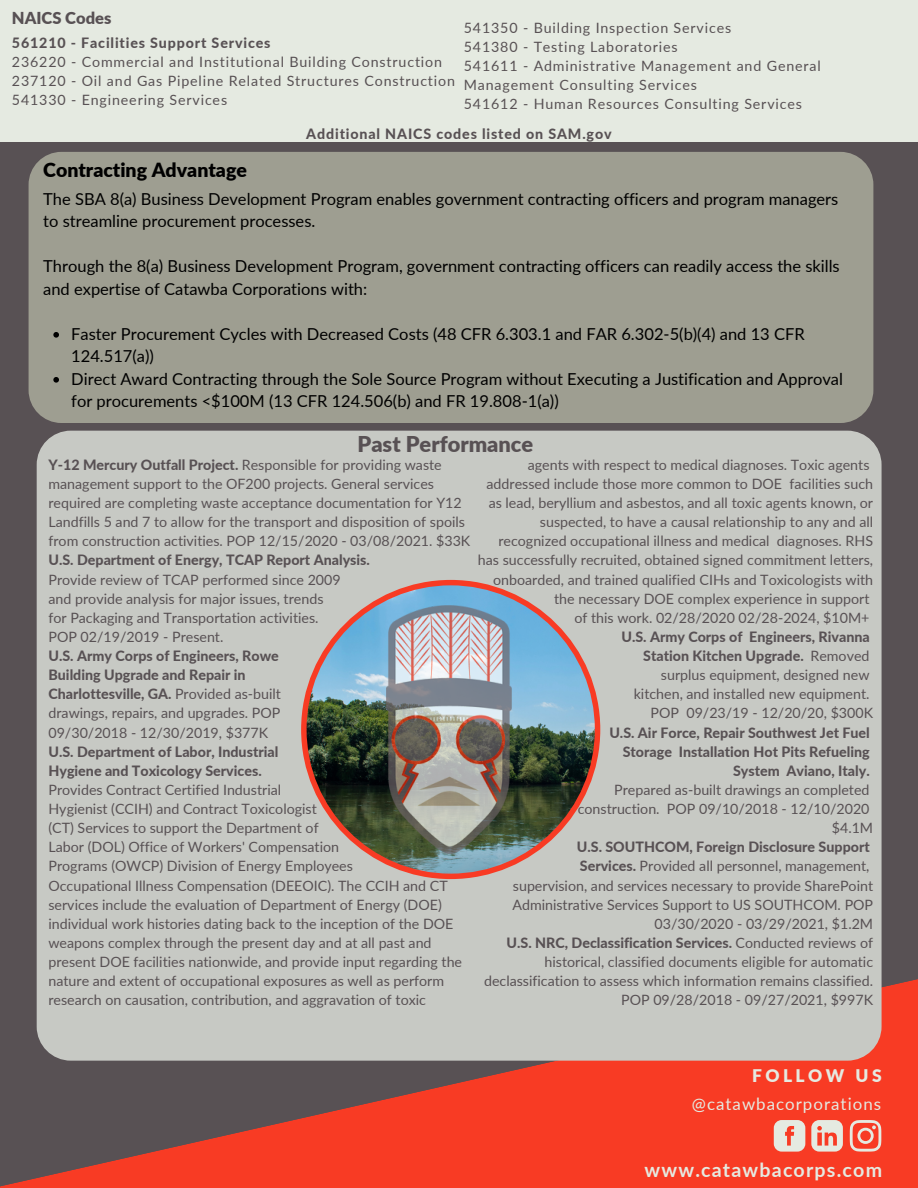
<style>
.page{position:relative;width:918px;height:1188px;background:#585154}
.page>*{position:absolute;margin:0;border:0;box-sizing:border-box;transform-origin:0 0}
.t1{font:900 21.75px "Lato";color:#585154}
.t2{font:700 19.65px "Lato";letter-spacing:.06em;color:#e5eae1}
.t3{font:900 19.5px "Lato";color:#000}
.t4{font:900 17.4px "Lato";letter-spacing:.2em;color:#e5eae1}
.t5{font:16.95px "Lato";letter-spacing:.06em;color:#e5eae1}
.t6{font:16.5px/22.5px "Lato";color:#000}
.t7{font:900 16.5px "Lato";color:#585154}
.t8{font:14.25px/19.2px "Lato";color:#585154}
.t9{font:14.25px/19.2px "Lato";letter-spacing:.06em;color:#585154}
.t10{font:800 14.25px/19.2px "Lato";color:#585154}
.t11{font:800 14.25px "Lato";letter-spacing:.06em;color:#585154}
.s1{font-weight:800}
</style>
<div class="page">
<div style="left:0;top:0;width:918px;height:142px;background:#e5eae1"></div>
<svg style="left:0;top:968px;width:918px;height:220px;fill:#f83b24"></svg>
<svg style="left:774px;top:1120px;width:31px;height:32px"></svg>
<svg style="left:850px;top:1120px;width:31px;height:32px"></svg>
<svg style="left:811px;top:1120px;width:32px;height:32px"></svg>
<div style="left:37px;top:431px;width:845px;height:630px;background:#c7c9c4;border-radius:34px"></div>
<svg style="left:301px;top:580px;width:299px;height:299px"></svg>
<img style="left:387px;top:605px;width:128px;height:249px">
<div style="left:29px;top:152px;width:844px;height:271px;background:#9e9e91;border-radius:33px"></div>
<svg style="left:53px;top:332px;width:6px;height:6px"></svg>
<svg style="left:53px;top:377px;width:6px;height:6px"></svg>
<p class="t7" style="left:12px;top:7px;width:101px">NAICS Codes</p>
<p class="t11" style="left:12px;top:34px;width:260px">561210 - Facilities Support Services</p>
<p class="t9" style="left:12px;top:52px;width:445px">236220 - Commercial and Institutional Building Construction<br>237120 - Oil and Gas Pipeline Related Structures Construction<br>541330 - Engineering Services</p>
<p class="t9" style="left:464px;top:18px;width:359px">541350 - Building Inspection Services<br>541380 - Testing Laboratories<br>541611 - Administrative Management and General Management Consulting Services<br>541612 - Human Resources Consulting Services</p>
<h3 class="t3" style="left:43px;top:158px;width:205px">Contracting Advantage</h3>
<p class="t11" style="left:306px;top:125px;width:307px">Additional NAICS codes listed on SAM.gov</p>
<p class="t6" style="left:43px;top:187px;width:797px">The SBA 8(a) Business Development Program enables government contracting officers and program managers to streamline procurement processes.</p>
<p class="t6" style="left:43px;top:255px;width:798px">Through the 8(a) Business Development Program, government contracting officers can readily access the skills and expertise of Catawba Corporations with:</p>
<p class="t6" style="left:71px;top:322px;width:773px">Faster Procurement Cycles with Decreased Costs (48 CFR 6.303.1 and FAR 6.302-5(b)(4) and 13 CFR 124.517(a))<br>Direct Award Contracting through the Sole Source Program without Executing a Justification and Approval for procurements &lt;$100M (13 CFR 124.506(b) and FR 19.808-1(a))</p>
<h1 class="t1" style="left:358px;top:430px;width:177px">Past Performance</h1>
<p class="t8" style="left:48px;top:455px;width:423px"><span class="s1">Y-12 Mercury Outfall Project.</span> Responsible for providing waste management support to the OF200 projects. General services required are completing waste acceptance documentation for Y12<br>Landfills 5 and 7 to allow for the transport and disposition of spoils from construction activities. POP 12/15/2020 - 03/08/2021. $33K</p>
<p class="t10" style="left:48px;top:550px;width:323px">U.S. Department of Energy, TCAP Report Analysis.</p>
<p class="t8" style="left:48px;top:570px;width:294px">Provide review of TCAP performed since 2009 and provide analysis for major issues, trends for Packaging and Transportation activities.<br>POP 02/19/2019 - Present.</p>
<p class="t8" style="left:48px;top:646px;width:234px"><span class="s1">U.S. Army Corps of Engineers, Rowe Building Upgrade and Repair in Charlottesville, GA.</span> Provided as-built drawings, repairs, and upgrades. POP 09/30/2018 - 12/30/2019, $377K</p>
<p class="t10" style="left:48px;top:742px;width:231px">U.S. Department of Labor, Industrial<br>Hygiene and Toxicology Services.</p>
<p class="t8" style="left:48px;top:780px;width:415px">Provides Contract Certified Industrial<br>Hygienist (CCIH) and Contract Toxicologist<br>(CT) Services to support the Department of<br>Labor (DOL) Office of Workers' Compensation<br>Programs (OWCP) Division of Energy Employees<br>Occupational Illness Compensation (DEEOIC). The CCIH and CT services include the evaluation of Department of Energy (DOE) individual work histories dating back to the inception of the DOE weapons complex through the present day and at all past and present DOE facilities nationwide, and provide input regarding the nature and extent of occupational exposures as well as perform research on causation, contribution, and aggravation of toxic</p>
<p class="t8" style="left:478px;top:455px;width:397px;text-align:right">agents with respect to medical diagnoses. Toxic agents addressed include those more common to DOE facilities such as lead, beryllium and asbestos, and all toxic agents known, or suspected, to have a causal relationship to any and all recognized occupational illness and medical diagnoses. RHS has successfully recruited, obtained signed commitment letters, onboarded, and trained qualified CIHs and Toxicologists with the necessary DOE complex experience in support<br>of this work. 02/28/2020 02/28-2024, $10M+</p>
<p class="t8" style="left:621px;top:627px;width:253px;text-align:right"><span class="s1">U.S. Army Corps of Engineers, Rivanna Station Kitchen Upgrade.</span> Removed surplus equipment, designed new kitchen, and installed new equipment.<br>POP 09/23/19 - 12/20/20, $300K</p>
<p class="t10" style="left:609px;top:723px;width:262px;text-align:right">U.S. Air Force, Repair Southwest Jet Fuel<br>Storage Installation Hot Pits Refueling<br>System Aviano, Italy.</p>
<p class="t8" style="left:578px;top:780px;width:297px;text-align:right">Prepared as-built drawings an completed construction. POP 09/10/2018 - 12/10/2020 $4.1M</p>
<p class="t8" style="left:484px;top:837px;width:391px;text-align:right"><span class="s1">U.S. SOUTHCOM, Foreign Disclosure Support<br>Services.</span> Provided all personnel, management,<br>supervision, and services necessary to provide SharePoint Administrative Services Support to US SOUTHCOM. POP 03/30/2020 - 03/29/2021, $1.2M<br><span class="s1">U.S. NRC, Declassification Services.</span> Conducted reviews of historical, classified documents eligible for automatic declassification to assess which information remains classified.<br>POP 09/28/2018 - 09/27/2021, $997K</p>
<p class="t4" style="left:752px;top:1064px;width:131px">FOLLOW US</p>
<p class="t5" style="left:692px;top:1093px;width:191px">@catawbacorporations</p>
<h2 class="t2" style="left:645px;top:1158px;width:239px">www.catawbacorps.com</h2>
</div>
